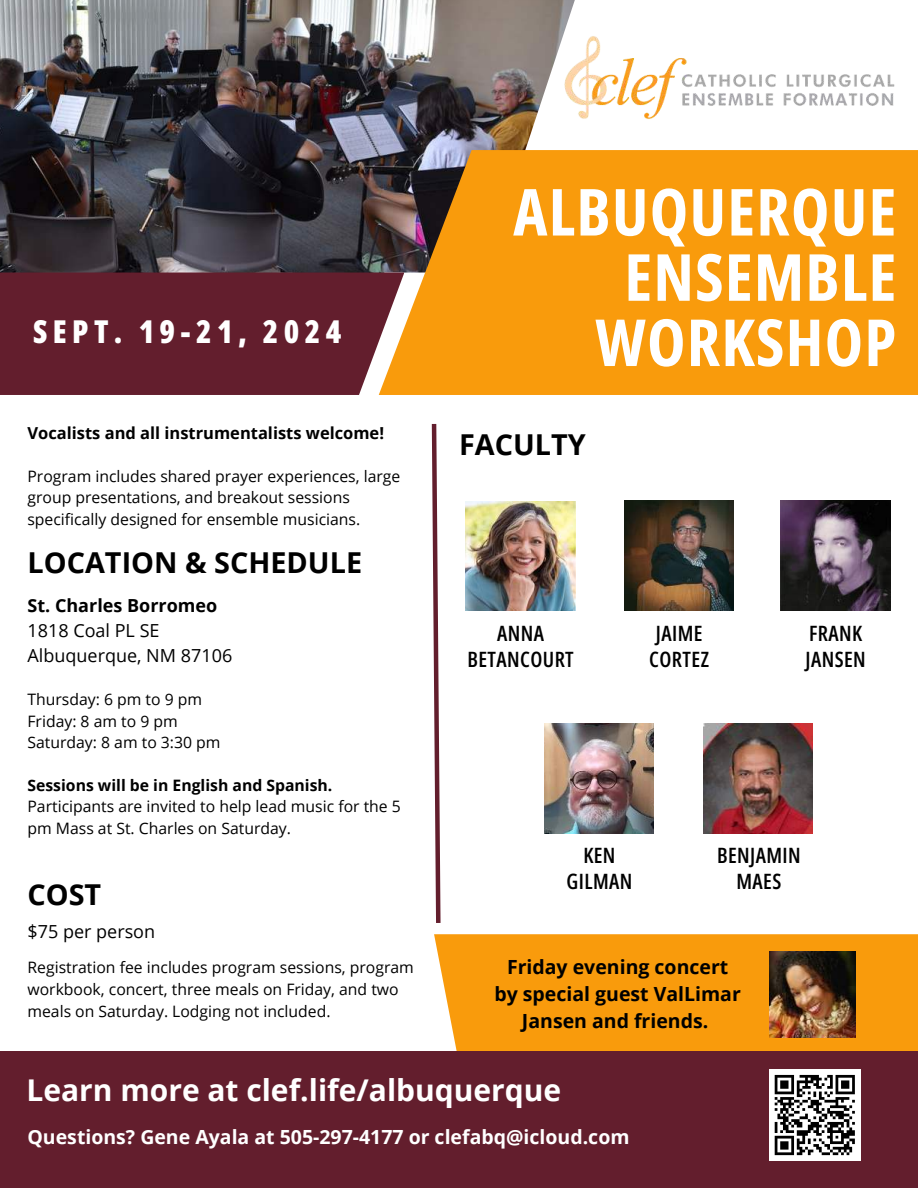
<style>
.page{position:relative;width:918px;height:1188px;background:#fff}
.page>*{position:absolute;margin:0;border:0;box-sizing:border-box;transform-origin:0 0}
.t1{font:700 64.95px/65.2px "Open Sans Condensed";letter-spacing:.02em;color:#fff;text-align:right}
.t2{font:800 31.5px "Open Sans Condensed";letter-spacing:.17em;color:#fff}
.t3{font:700 30px "Open Sans";color:#fff}
.t4{font:700 28.8px "Open Sans";color:#000}
.t5{font:600 21.15px/25.8px "Open Sans Condensed";letter-spacing:.02em;color:#000;text-align:center}
.t6{font:700 19.5px/27px "Open Sans";color:#000;text-align:center}
.t7{font:700 19.5px "Open Sans";color:#fff}
.t8{font:18px/24.8px "Open Sans";color:#000}
.t9{font:700 18px "Open Sans";color:#000}
.t10{font:700 16.5px "Open Sans";color:#000}
.t11{font:15.75px/21.3px "Open Sans";color:#000}
.t12{font:700 15.75px "Open Sans";color:#000}
</style>
<div class="page">
<img style="left:0;top:0;width:575px;height:273px">
<svg style="left:379px;top:150px;width:539px;height:245px;background:#ed9511"></svg>
<svg style="left:431px;top:423px;width:10px;height:500px"></svg>
<img style="left:466px;top:501px;width:109px;height:109px">
<img style="left:624px;top:501px;width:110px;height:109px">
<img style="left:545px;top:724px;width:109px;height:109px">
<img style="left:781px;top:501px;width:109px;height:109px">
<img style="left:703px;top:724px;width:109px;height:109px">
<div style="left:0;top:273px;width:404px;height:122px;background:#631e2d"></div>
<div style="left:434px;top:934px;width:484px;height:118px;background:#f99b0c"></div>
<div style="left:0;top:1052px;width:918px;height:136px;background:#631e2d"></div>
<img style="left:769px;top:951px;width:87px;height:87px">
<img style="left:560px;top:33px;width:335px;height:88px">
<div style="left:769px;top:1069px;width:91px;height:92px;background:#fff"></div>
<svg style="left:774px;top:1074px;width:81px;height:82px"></svg>
<h2 class="t2" style="left:33px;top:308px;width:310px">SEPT. 19-21, 2024</h2>
<p class="t10" style="left:27px;top:422px;width:358px">Vocalists and all instrumentalists welcome!</p>
<p class="t11" style="left:27px;top:465px;width:374px">Program includes shared prayer experiences, large group presentations, and breakout sessions specifically designed for ensemble musicians.</p>
<h3 class="t4" style="left:27px;top:542px;width:336px">LOCATION &amp; SCHEDULE</h3>
<p class="t9" style="left:27px;top:593px;width:191px">St. Charles Borromeo</p>
<p class="t8" style="left:27px;top:617px;width:206px">1818 Coal PL SE<br>Albuquerque, NM 87106</p>
<p class="t11" style="left:27px;top:689px;width:195px">Thursday: 6 pm to 9 pm<br>Friday: 8 am to 9 pm<br>Saturday: 8 am to 3:30 pm</p>
<p class="t12" style="left:27px;top:774px;width:306px">Sessions will be in English and Spanish.</p>
<p class="t11" style="left:27px;top:796px;width:375px">Participants are invited to help lead music for the 5 pm Mass at St. Charles on Saturday.</p>
<h3 class="t4" style="left:27px;top:875px;width:75px">COST</h3>
<p class="t8" style="left:27px;top:919px;width:129px">$75 per person</p>
<p class="t11" style="left:27px;top:956px;width:388px;line-height:22px">Registration fee includes program sessions, program workbook, concert, three meals on Friday, and two meals on Saturday. Lodging not included.</p>
<h1 class="t1" style="left:513px;top:178px;width:385px">ALBUQUERQUE<br>ENSEMBLE<br>WORKSHOP</h1>
<h3 class="t4" style="left:459px;top:425px;width:128px">FACULTY</h3>
<h3 class="t5" style="left:467px;top:620px;width:108px">ANNA<br>BETANCOURT</h3>
<h3 class="t5" style="left:649px;top:620px;width:61px">JAIME<br>CORTEZ</h3>
<h3 class="t5" style="left:806px;top:620px;width:62px;text-align:left">FRANK<br>JANSEN</h3>
<h3 class="t5" style="left:567px;top:842px;width:67px">KEN<br>GILMAN</h3>
<h3 class="t5" style="left:717px;top:842px;width:85px">BENJAMIN<br>MAES</h3>
<p class="t6" style="left:494px;top:953px;width:248px">Friday evening concert by special guest ValLimar<br>Jansen and friends.</p>
<h3 class="t3" style="left:26px;top:1069px;width:536px">Learn more at clef.life/albuquerque</h3>
<p class="t7" style="left:27px;top:1123px;width:604px">Questions? Gene Ayala at 505-297-4177 or clefabq@icloud.com</p>
</div>
